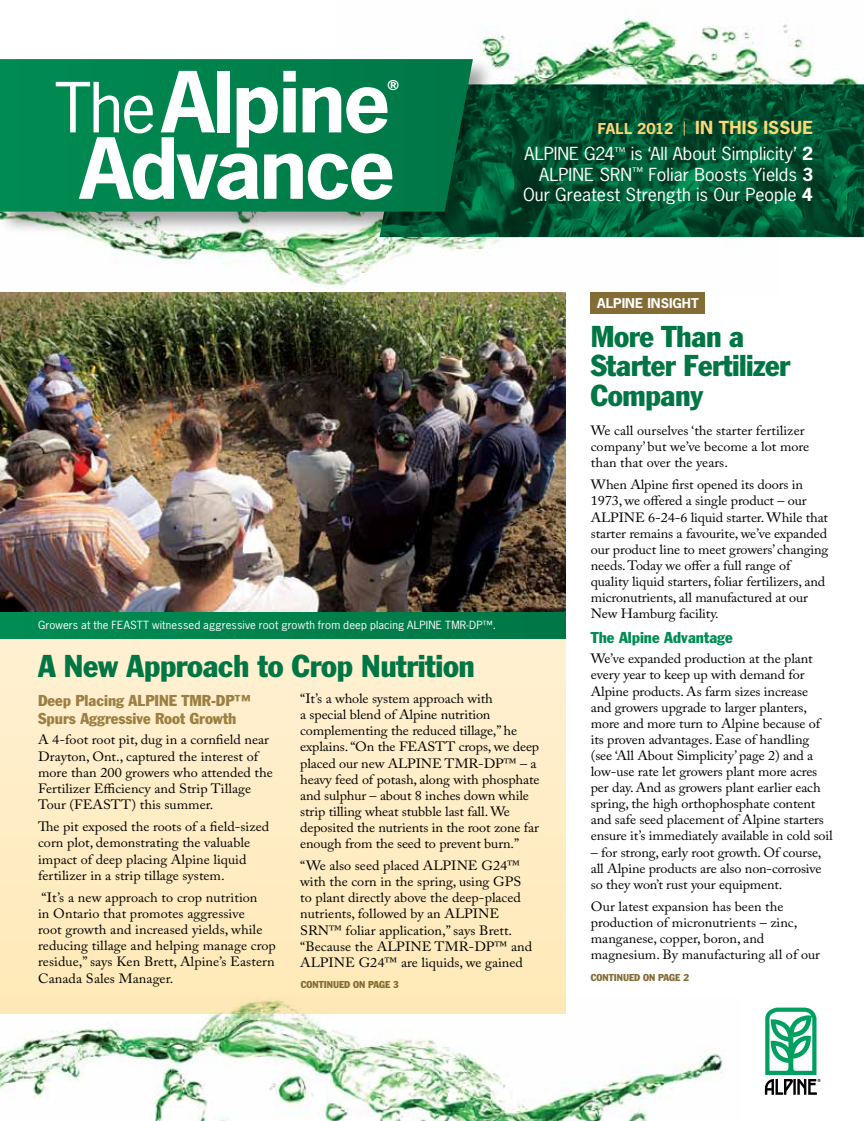
<style>
.page{position:relative;width:864px;height:1121px;background:#fff}
.page>*{position:absolute;margin:0;border:0;box-sizing:border-box;transform-origin:0 0}
.t1{font:700 79.05px "News Gothic Std";letter-spacing:-.03em;color:#fff;scale:1.06 1}
.t2{font:condensed 31.05px "Franklin Gothic Std";letter-spacing:-.01em;color:#007645;scale:1.06 1}
.t3{font:condensed 29.7px/29.7px "Franklin Gothic Std";letter-spacing:-.015em;color:#007645;scale:1.06 1}
.t4{font:16.95px/26.7px "News Gothic Std";letter-spacing:.005em;color:#fff;text-align:right;scale:1.06 1}
.t5{font:condensed 15.6px/18.6px "Franklin Gothic Std";color:#9c8043;scale:1.06 1}
.t6{font:condensed 15.6px "Franklin Gothic Std";color:#008d53;scale:1.06 1}
.t7{font:13.35px/16px "Adobe Caslon Pro";letter-spacing:-.01em;color:#000;scale:1.06 1}
.t8{font:700 12.75px "News Gothic Std";color:#fff;scale:1.06 1}
.t9{font:10.65px "News Gothic Std";letter-spacing:.01em;color:#fff;scale:1.06 1}
.t10{font:condensed 9.9px "Franklin Gothic Std";color:#846c36;scale:1.06 1}
.s1{font-weight:400;font-size:64.95px}
.s2{font-weight:700;font-size:14.1px;color:#ffd777}
.s3{font-size:14.1px;color:#e5bb63}
.s4{font-weight:700;color:#ffd777}
.s5{font-weight:700}
</style>
<div class="page">
<img style="left:479px;top:9px;width:384px;height:75px">
<img style="left:73px;top:234px;width:707px;height:62px">
<img style="left:0;top:997px;width:724px;height:123px">
<div style="left:591px;top:292px;width:114px;height:21px;background:#846c36"></div>
<div style="left:0;top:638px;width:565px;height:375px;background:#ffedc5"></div>
<img style="left:0;top:292px;width:565px;height:320px">
<div style="left:0;top:612px;width:565px;height:26px;background:#00814d"></div>
<svg style="left:380px;top:84px;width:484px;height:153px;background:#005332"></svg>
<div style="left:0;top:58px;width:495px;height:176px;background:#000;opacity:.35"></div>
<svg style="left:0;top:59px;width:473px;height:153px;background:#007f4b"></svg>
<svg style="left:765px;top:1007px;width:56px;height:87px"></svg>
<h1 class="t1" style="left:55px;top:50px;width:319px"><span class="s1">The</span>Alpine</h1>
<p class="t8" style="left:388px;top:77px;width:12px">®</p>
<h1 class="t1" style="left:80px;top:116px;width:300px">Advance</h1>
<p class="t4" style="left:525px;top:114px;width:274px"><span class="s2">FALL 2012</span> <span class="s3">|</span> <span class="s4">IN THIS ISSUE<br></span>ALPINE G24<sup>™</sup> is ‘All About Simplicity’ <span class="s5">2</span></p>
<p class="t4" style="left:523px;top:164px;width:275px;line-height:20.4px">ALPINE SRN<sup>™</sup> Foliar Boosts Yields <span class="s5">3<br></span>Our Greatest Strength is Our People <span class="s5">4</span></p>
<p class="t9" style="left:38px;top:618px;width:433px">Growers at the FEASTT witnessed aggressive root growth from deep placing ALPINE TMR-DP™.</p>
<h2 class="t2" style="left:38px;top:647px;width:414px">A New Approach to Crop Nutrition</h2>
<p class="t5" style="left:38px;top:690px;width:202px">Deep Placing ALPINE TMR-DP™<br>Spurs Aggressive Root Growth</p>
<p class="t7" style="left:38px;top:731px;width:223px">A 4-foot root pit, dug in a cornfield near Drayton, Ont., captured the interest of more than 200 growers who attended the Fertilizer Efficiency and Strip Tillage Tour (FEASTT) this summer.</p>
<p class="t7" style="left:38px;top:818px;width:220px">The pit exposed the roots of a field-sized corn plot, demonstrating the valuable impact of deep placing Alpine liquid fertilizer in a strip tillage system.</p>
<p class="t7" style="left:38px;top:889px;width:226px">“It’s a new approach to crop nutrition<br>in Ontario that promotes aggressive<br>root growth and increased yields, while reducing tillage and helping manage crop residue,” says Ken Brett, Alpine’s Eastern Canada Sales Manager.</p>
<p class="t7" style="left:300px;top:690px;width:227px">“It’s a whole system approach with<br>a special blend of Alpine nutrition complementing the reduced tillage,” he explains. “On the FEASTT crops, we deep placed our new ALPINE TMR-DP™ – a heavy feed of potash, along with phosphate and sulphur – about 8 inches down while strip tilling wheat stubble last fall. We deposited the nutrients in the root zone far enough from the seed to prevent burn.”</p>
<p class="t7" style="left:300px;top:857px;width:220px">“We also seed placed ALPINE G24™ with the corn in the spring, using GPS to plant directly above the deep-placed nutrients, followed by an ALPINE SRN™ foliar application,” says Brett. “Because the ALPINE TMR-DP™ and ALPINE G24™ are liquids, we gained</p>
<p class="t10" style="left:301px;top:978px;width:94px">CONTINUED ON PAGE 3</p>
<p class="t8" style="left:597px;top:294px;width:97px">ALPINE INSIGHT</p>
<h3 class="t3" style="left:591px;top:321px;width:190px">More Than a<br>Starter Fertilizer<br>Company</h3>
<p class="t7" style="left:591px;top:422px;width:208px">We call ourselves ‘the starter fertilizer company’ but we’ve become a lot more than that over the years.</p>
<p class="t7" style="left:591px;top:476px;width:226px">When Alpine first opened its doors in 1973, we offered a single product – our ALPINE 6-24-6 liquid starter. While that starter remains a favourite, we’ve expanded our product line to meet growers’ changing needs. Today we offer a full range of quality liquid starters, foliar fertilizers, and micronutrients, all manufactured at our New Hamburg facility.</p>
<p class="t6" style="left:591px;top:628px;width:135px">The Alpine Advantage</p>
<p class="t7" style="left:591px;top:650px;width:230px">We’ve expanded production at the plant every year to keep up with demand for Alpine products. As farm sizes increase<br>and growers upgrade to larger planters, more and more turn to Alpine because of its proven advantages. Ease of handling (see ‘All About Simplicity’ page 2) and a low-use rate let growers plant more acres per day. And as growers plant earlier each spring, the high orthophosphate content and safe seed placement of Alpine starters ensure it’s immediately available in cold soil</p>
<p class="t7" style="left:591px;top:844px;width:219px;text-align:justify">– for strong, early root growth. Of course, all Alpine products are also non-corrosive so they won’t rust your equipment.</p>
<p class="t7" style="left:591px;top:898px;width:218px">Our latest expansion has been the production of micronutrients – zinc, manganese, copper, boron, and magnesium. By manufacturing all of our</p>
<p class="t10" style="left:591px;top:971px;width:94px">CONTINUED ON PAGE 2</p>
</div>
